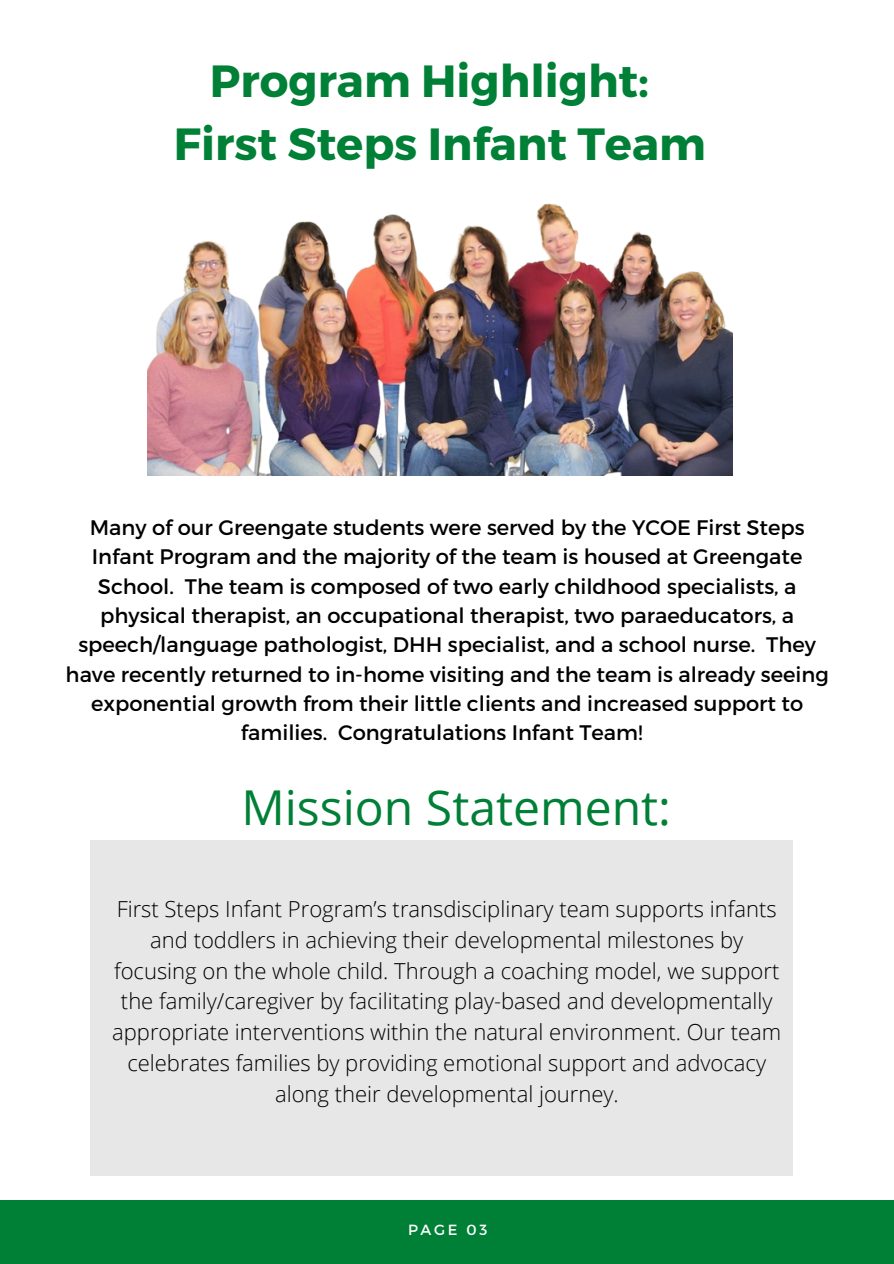
<style>
.page{position:relative;width:894px;height:1264px;background:#fff}
.page>*{position:absolute;margin:0;border:0;box-sizing:border-box;transform-origin:0 0}
.t1{font:48px "Open Sans";color:#008037}
.t2{font:700 45px "Montserrat";color:#008037}
.t3{font:300 22.05px/30.9px "Open Sans";color:#000;text-align:center}
.t4{font:21px/29.2px "Montserrat";color:#000;text-align:center}
.t5{font:14.7px "Montserrat";letter-spacing:.18em;color:#fff}
</style>
<div class="page">
<div style="left:0;top:1200px;width:893px;height:63px;background:#008037"></div>
<img style="left:147px;top:203px;width:585px;height:272px">
<div style="left:90px;top:840px;width:702px;height:335px;background:#e7e7e7"></div>
<p class="t2" style="left:210px;top:52px;width:440px">Program Highlight:</p>
<p class="t2" style="left:174px;top:115px;width:533px">First Steps Infant Team</p>
<p class="t4" style="left:66px;top:512px;width:764px">Many of our Greengate students were served by the YCOE First Steps Infant Program and the majority of the team is housed at Greengate School. The team is composed of two early childhood specialists, a physical therapist, an occupational therapist, two paraeducators, a speech/language pathologist, DHH specialist, and a school nurse. They have recently returned to in-home visiting and the team is already seeing exponential growth from their little clients and increased support to families. Congratulations Infant Team!</p>
<p class="t1" style="left:241px;top:773px;width:431px">Mission Statement:</p>
<p class="t3" style="left:112px;top:892px;width:670px">First Steps Infant Program’s transdisciplinary team supports infants and toddlers in achieving their developmental milestones by focusing on the whole child. Through a coaching model, we support the family/caregiver by facilitating play-based and developmentally appropriate interventions within the natural environment. Our team celebrates families by providing emotional support and advocacy along their developmental journey.</p>
<p class="t5" style="left:408px;top:1220px;width:81px">PAGE 03</p>
</div>
